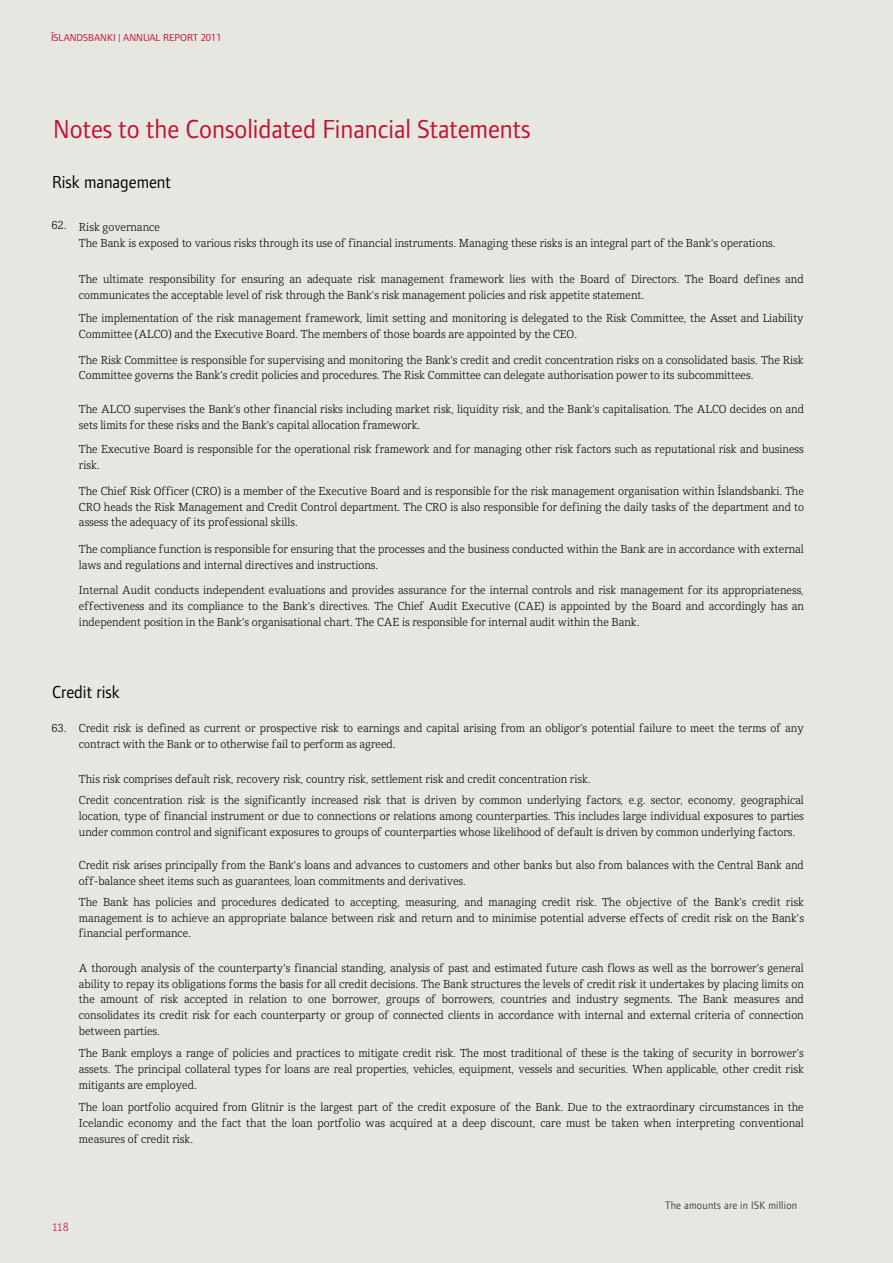
<style>
.page{position:relative;width:893px;height:1263px;background:#e7e7e2}
.page>*{position:absolute;margin:0;border:0;box-sizing:border-box;transform-origin:0 0}
.t1{font:27px "Foundry Form Sans";color:#c3122f;scale:.95 1}
.t2{font:18px "Foundry Form Sans";color:#000;scale:.95 1}
.t3{font:300 12px/15.9px "Foundry Origin";color:#000;scale:.95 1}
.t4{font:300 12px "Unit";color:#c4122f;scale:.93 1}
.t5{font:11.25px "Foundry Form Sans";letter-spacing:.02em;color:#414042;scale:.94 1}
.t6{font:10.5px "Foundry Form Sans";color:#c4122f}
</style>
<div class="page">
<p class="t6" style="left:51px;top:32px;width:172px">ÍSLANDSBANKI | ANNUAL REPORT 2011</p>
<p class="t1" style="left:53px;top:114px;width:504px">Notes to the Consolidated Financial Statements</p>
<p class="t2" style="left:52px;top:172px;width:127px">Risk management</p>
<p class="t3" style="left:79px;top:219px;width:735px;text-indent:-28px">62. Risk governance<br>The Bank is exposed to various risks through its use of financial instruments. Managing these risks is an integral part of the Bank's operations.</p>
<p class="t3" style="left:79px;top:271px;width:764px">The ultimate responsibility for ensuring an adequate risk management framework lies with the Board of Directors. The Board defines and communicates the acceptable level of risk through the Bank's risk management policies and risk appetite statement.</p>
<p class="t3" style="left:79px;top:310px;width:764px">The implementation of the risk management framework, limit setting and monitoring is delegated to the Risk Committee, the Asset and Liability<br>Committee (ALCO) and the Executive Board. The members of those boards are appointed by the CEO.</p>
<p class="t3" style="left:79px;top:352px;width:764px">The Risk Committee is responsible for supervising and monitoring the Bank's credit and credit concentration risks on a consolidated basis. The Risk<br>Committee governs the Bank's credit policies and procedures. The Risk Committee can delegate authorisation power to its subcommittees.</p>
<p class="t3" style="left:79px;top:401px;width:765px">The ALCO supervises the Bank's other financial risks including market risk, liquidity risk, and the Bank's capitalisation. The ALCO decides on and sets limits for these risks and the Bank's capital allocation framework.</p>
<p class="t3" style="left:79px;top:441px;width:764px">The Executive Board is responsible for the operational risk framework and for managing other risk factors such as reputational risk and business risk.</p>
<p class="t3" style="left:79px;top:483px;width:765px;text-align:justify">The Chief Risk Officer (CRO) is a member of the Executive Board and is responsible for the risk management organisation within Íslandsbanki. The CRO heads the Risk Management and Credit Control department. The CRO is also responsible for defining the daily tasks of the department and to assess the adequacy of its professional skills.</p>
<p class="t3" style="left:79px;top:541px;width:764px">The compliance function is responsible for ensuring that the processes and the business conducted within the Bank are in accordance with external laws and regulations and internal directives and instructions.</p>
<p class="t3" style="left:79px;top:582px;width:765px;text-align:justify">Internal Audit conducts independent evaluations and provides assurance for the internal controls and risk management for its appropriateness, effectiveness and its compliance to the Bank's directives. The Chief Audit Executive (CAE) is appointed by the Board and accordingly has an independent position in the Bank's organisational chart. The CAE is responsible for internal audit within the Bank.</p>
<p class="t2" style="left:52px;top:682px;width:73px">Credit risk</p>
<p class="t3" style="left:79px;top:720px;width:764px;text-indent:-28px">63. Credit risk is defined as current or prospective risk to earnings and capital arising from an obligor's potential failure to meet the terms of any contract with the Bank or to otherwise fail to perform as agreed.</p>
<p class="t3" style="left:79px;top:768px;width:765px;line-height:21.3px">This risk comprises default risk, recovery risk, country risk, settlement risk and credit concentration risk.<br>Credit concentration risk is the significantly increased risk that is driven by common underlying factors, e.g. sector, economy, geographical</p>
<p class="t3" style="left:79px;top:808px;width:765px">location, type of financial instrument or due to connections or relations among counterparties. This includes large individual exposures to parties under common control and significant exposures to groups of counterparties whose likelihood of default is driven by common underlying factors.</p>
<p class="t3" style="left:79px;top:857px;width:765px">Credit risk arises principally from the Bank's loans and advances to customers and other banks but also from balances with the Central Bank and off-balance sheet items such as guarantees, loan commitments and derivatives.</p>
<p class="t3" style="left:79px;top:894px;width:765px;text-align:justify">The Bank has policies and procedures dedicated to accepting, measuring, and managing credit risk. The objective of the Bank's credit risk management is to achieve an appropriate balance between risk and return and to minimise potential adverse effects of credit risk on the Bank's financial performance.</p>
<p class="t3" style="left:79px;top:960px;width:765px;text-align:justify">A thorough analysis of the counterparty's financial standing, analysis of past and estimated future cash flows as well as the borrower's general ability to repay its obligations forms the basis for all credit decisions. The Bank structures the levels of credit risk it undertakes by placing limits on the amount of risk accepted in relation to one borrower, groups of borrowers, countries and industry segments. The Bank measures and consolidates its credit risk for each counterparty or group of connected clients in accordance with internal and external criteria of connection between parties.</p>
<p class="t3" style="left:79px;top:1045px;width:764px;text-align:justify">The Bank employs a range of policies and practices to mitigate credit risk. The most traditional of these is the taking of security in borrower's assets. The principal collateral types for loans are real properties, vehicles, equipment, vessels and securities. When applicable, other credit risk mitigants are employed.</p>
<p class="t3" style="left:79px;top:1099px;width:765px;text-align:justify">The loan portfolio acquired from Glitnir is the largest part of the credit exposure of the Bank. Due to the extraordinary circumstances in the Icelandic economy and the fact that the loan portfolio was acquired at a deep discount, care must be taken when interpreting conventional measures of credit risk.</p>
<p class="t4" style="left:53px;top:1219px;width:19px">118</p>
<p class="t5" style="left:665px;top:1199px;width:142px">The amounts are in ISK million</p>
</div>
